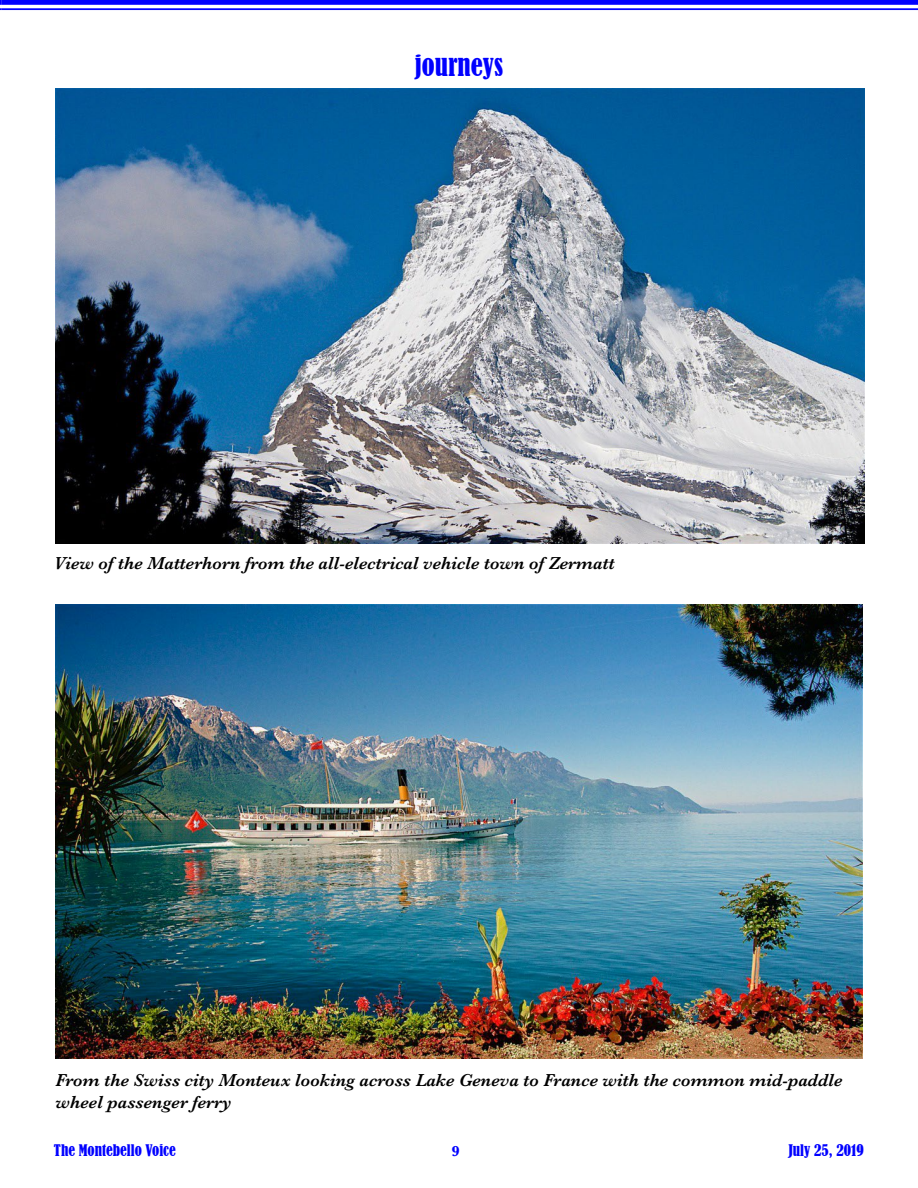
<style>
.page{position:relative;width:918px;height:1188px;background:#fff}
.page>*{position:absolute;margin:0;border:0;box-sizing:border-box;transform-origin:0 0}
.t1{font:condensed 27px "Bernard";color:#00f}
.t2{font:italic 600 18px/21.6px "Baskerville";color:#000}
.t3{font:condensed 15px "Bernard";color:#00f}
.t4{font:700 15px "Baskerville";color:#00f}
</style>
<div class="page">
<svg style="left:0;top:0;width:2px;height:10px"></svg>
<div style="left:2px;top:0;width:916px;height:5px;background:#00f"></div>
<hr style="left:2px;top:8px;width:916px;height:2px;background:#00f">
<img style="left:56px;top:89px;width:808px;height:455px">
<img style="left:56px;top:604px;width:807px;height:454px">
<h1 class="t1" style="left:415px;top:50px;width:90px">journeys</h1>
<p class="t2" style="left:54px;top:552px;width:562px">View of the Matterhorn from the all-electrical vehicle town of Zermatt</p>
<p class="t2" style="left:56px;top:1069px;width:789px">From the Swiss city Monteux looking across Lake Geneva to France with the common mid-paddle wheel passenger ferry</p>
<p class="t3" style="left:54px;top:1141px;width:123px">The Montebello Voice</p>
<p class="t4" style="left:451px;top:1140px;width:10px">9</p>
<p class="t3" style="left:788px;top:1141px;width:77px">July 25, 2019</p>
</div>
